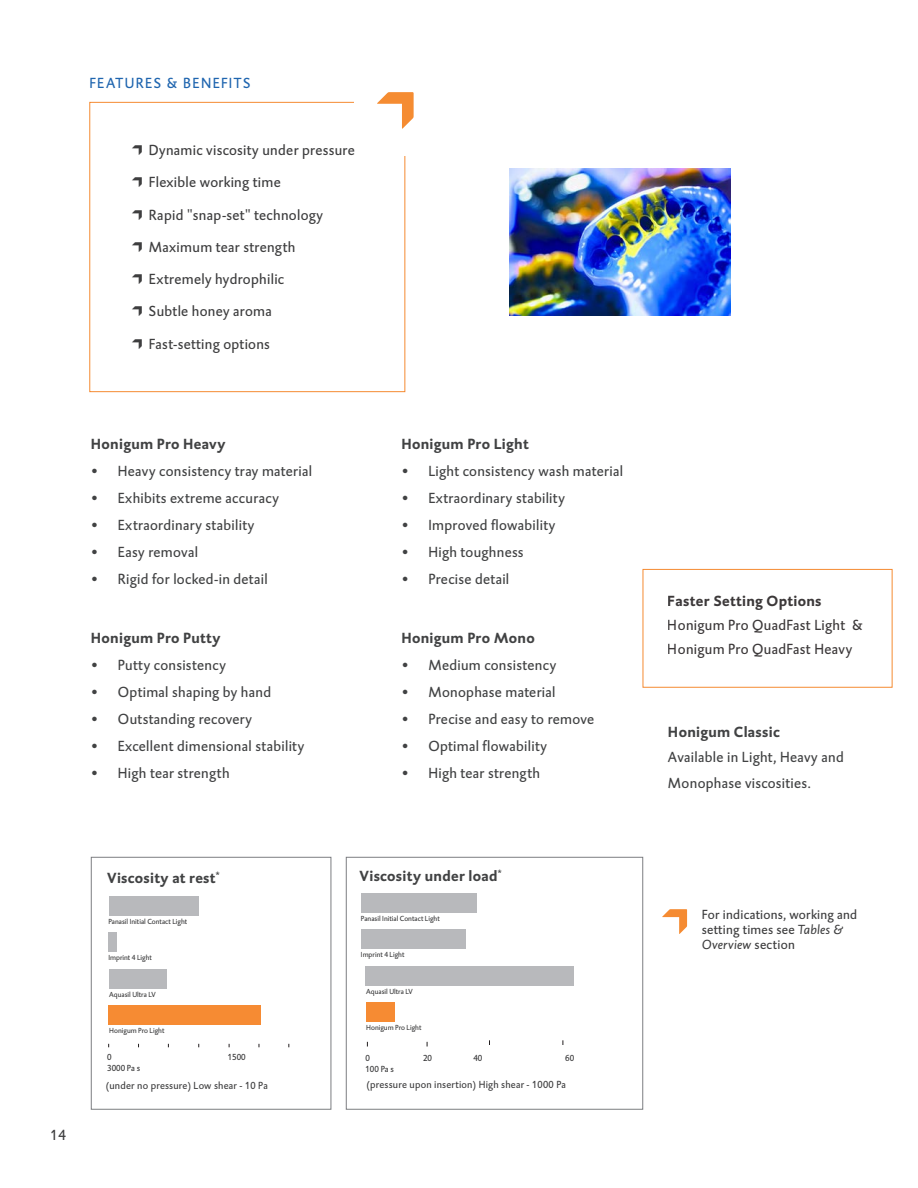
<style>
.page{position:relative;width:918px;height:1188px;background:#fff}
.page>*{position:absolute;margin:0;border:0;box-sizing:border-box;transform-origin:0 0}
.t1{font:15px/25.5px "DTL Caspari";letter-spacing:.02em;color:#414243}
.t2{font:15px "DTL Caspari";letter-spacing:.02em;color:#3e3e3f}
.t3{font:700 15px "DTL Caspari";letter-spacing:.02em;color:#414243}
.t4{font:15px/24px "DTL Caspari";letter-spacing:.02em;color:#231f20}
.t5{font:700 15px "DTL Caspari";letter-spacing:.02em;color:#231f20}
.t6{font:15px "DTL Caspari";letter-spacing:.09em;color:#1f65af}
.t7{font:13.5px/15px "DTL Caspari";letter-spacing:.02em;color:#3e3e3f}
.t8{font:10.5px "DTL Caspari";letter-spacing:.02em;color:#3e3e3f}
.t9{font:9px "DTL Caspari";color:#383839}
.t10{font:7.5px "DTL Caspari";color:#383839}
.s1{font-family:"DTL Caspari T";font-style:italic}
</style>
<div class="page">
<svg style="left:662px;top:909px;width:25px;height:25px"></svg>
<div style="left:643px;top:569px;width:249px;height:119px;border:1px solid #f58b32"></div>
<img style="left:510px;top:168px;width:221px;height:148px">
<svg style="left:89px;top:102px;width:317px;height:290px"></svg>
<div style="left:361px;top:894px;width:116px;height:19px;background:#b8b9bc"></div>
<div style="left:361px;top:930px;width:105px;height:19px;background:#b8b9bc"></div>
<div style="left:366px;top:966px;width:208px;height:19px;background:#b8b9bc"></div>
<div style="left:366px;top:1003px;width:28px;height:19px;background:#f68b33"></div>
<div style="left:109px;top:897px;width:90px;height:19px;background:#b8b9bc"></div>
<div style="left:109px;top:933px;width:8px;height:19px;background:#b8b9bc"></div>
<div style="left:109px;top:969px;width:57px;height:19px;background:#b8b9bc"></div>
<div style="left:109px;top:1006px;width:152px;height:19px;background:#f68b33"></div>
<div style="left:91px;top:857px;width:240px;height:253px;border:1px solid #7c7e81"></div>
<div style="left:346px;top:857px;width:297px;height:253px;border:1px solid #7c7e81"></div>
<svg style="left:377px;top:92px;width:37px;height:37px"></svg>
<div style="left:354px;top:68px;width:20px;height:46px;background:#fff"></div>
<div style="left:397px;top:138px;width:22px;height:18px;background:#fff"></div>
<p class="t6" style="left:89px;top:74px;width:163px">FEATURES &amp; BENEFITS</p>
<p class="t2" style="left:132px;top:141px;width:225px">• Dynamic viscosity under pressure</p>
<p class="t2" style="left:132px;top:173px;width:151px">• Flexible working time</p>
<p class="t2" style="left:132px;top:205px;width:193px">• Rapid "snap-set" technology</p>
<p class="t2" style="left:132px;top:237px;width:165px">• Maximum tear strength</p>
<p class="t2" style="left:132px;top:270px;width:154px">• Extremely hydrophilic</p>
<p class="t2" style="left:132px;top:302px;width:142px">• Subtle honey aroma</p>
<p class="t2" style="left:132px;top:334px;width:140px">• Fast-setting options</p>
<p class="t3" style="left:91px;top:434px;width:136px">Honigum Pro Heavy</p>
<p class="t1" style="left:91px;top:458px;width:223px">• Heavy consistency tray material</p>
<p class="t1" style="left:91px;top:485px;width:190px">• Exhibits extreme accuracy</p>
<p class="t1" style="left:91px;top:512px;width:165px">• Extraordinary stability</p>
<p class="t1" style="left:91px;top:539px;width:109px">• Easy removal</p>
<p class="t1" style="left:91px;top:566px;width:178px">• Rigid for locked-in detail</p>
<p class="t3" style="left:91px;top:628px;width:131px">Honigum Pro Putty</p>
<p class="t1" style="left:91px;top:652px;width:137px">• Putty consistency</p>
<p class="t1" style="left:91px;top:679px;width:182px">• Optimal shaping by hand</p>
<p class="t1" style="left:91px;top:706px;width:163px">• Outstanding recovery</p>
<p class="t1" style="left:91px;top:733px;width:215px">• Excellent dimensional stability</p>
<p class="t1" style="left:91px;top:760px;width:140px">• High tear strength</p>
<p class="t3" style="left:401px;top:434px;width:129px">Honigum Pro Light</p>
<p class="t1" style="left:401px;top:458px;width:223px">• Light consistency wash material</p>
<p class="t1" style="left:401px;top:485px;width:165px">• Extraordinary stability</p>
<p class="t1" style="left:401px;top:512px;width:156px">• Improved flowability</p>
<p class="t1" style="left:401px;top:539px;width:124px">• High toughness</p>
<p class="t1" style="left:401px;top:566px;width:109px">• Precise detail</p>
<p class="t3" style="left:401px;top:628px;width:135px">Honigum Pro Mono</p>
<p class="t1" style="left:401px;top:652px;width:156px">• Medium consistency</p>
<p class="t1" style="left:401px;top:679px;width:156px">• Monophase material</p>
<p class="t1" style="left:401px;top:706px;width:194px">• Precise and easy to remove</p>
<p class="t1" style="left:401px;top:733px;width:147px">• Optimal flowability</p>
<p class="t1" style="left:401px;top:760px;width:140px">• High tear strength</p>
<p class="t2" style="left:51px;top:1126px;width:17px">14</p>
<p class="t3" style="left:107px;top:868px;width:114px">Viscosity at rest<sup>*</sup></p>
<p class="t10" style="left:108px;top:916px;width:80px">Panasil Initial Contact Light</p>
<p class="t10" style="left:108px;top:953px;width:45px">Imprint 4 Light</p>
<p class="t10" style="left:109px;top:990px;width:48px">Aquasil Ultra LV</p>
<p class="t10" style="left:109px;top:1026px;width:57px">Honigum Pro Light</p>
<p class="t9" style="left:107px;top:1051px;width:6px">0</p>
<p class="t9" style="left:228px;top:1051px;width:19px">1500</p>
<p class="t9" style="left:107px;top:1062px;width:35px">3000 Pa s</p>
<p class="t8" style="left:106px;top:1078px;width:164px">(under no pressure) Low shear - 10 Pa</p>
<p class="t3" style="left:360px;top:866px;width:144px">Viscosity under load<sup>*</sup></p>
<p class="t10" style="left:361px;top:913px;width:80px">Panasil Initial Contact Light</p>
<p class="t10" style="left:361px;top:950px;width:45px">Imprint 4 Light</p>
<p class="t10" style="left:366px;top:987px;width:48px">Aquasil Ultra LV</p>
<p class="t10" style="left:366px;top:1023px;width:57px">Honigum Pro Light</p>
<p class="t9" style="left:365px;top:1052px;width:6px">0</p>
<p class="t9" style="left:423px;top:1052px;width:10px">20</p>
<p class="t9" style="left:473px;top:1052px;width:10px">40</p>
<p class="t9" style="left:565px;top:1052px;width:10px">60</p>
<p class="t9" style="left:365px;top:1063px;width:30px">100 Pa s</p>
<p class="t8" style="left:367px;top:1078px;width:201px">(pressure upon insertion) High shear - 1000 Pa</p>
<p class="t5" style="left:668px;top:591px;width:155px">Faster Setting Options</p>
<p class="t4" style="left:668px;top:612px;width:196px">Honigum Pro QuadFast Light &amp;<br>Honigum Pro QuadFast Heavy</p>
<p class="t3" style="left:668px;top:721px;width:114px">Honigum Classic</p>
<p class="t1" style="left:668px;top:744px;width:177px">Available in Light, Heavy and<br>Monophase viscosities.</p>
<p class="t7" style="left:702px;top:906px;width:157px">For indications, working and setting times see <span class="s1">Tables &amp;<br>Overview</span> section</p>
</div>
